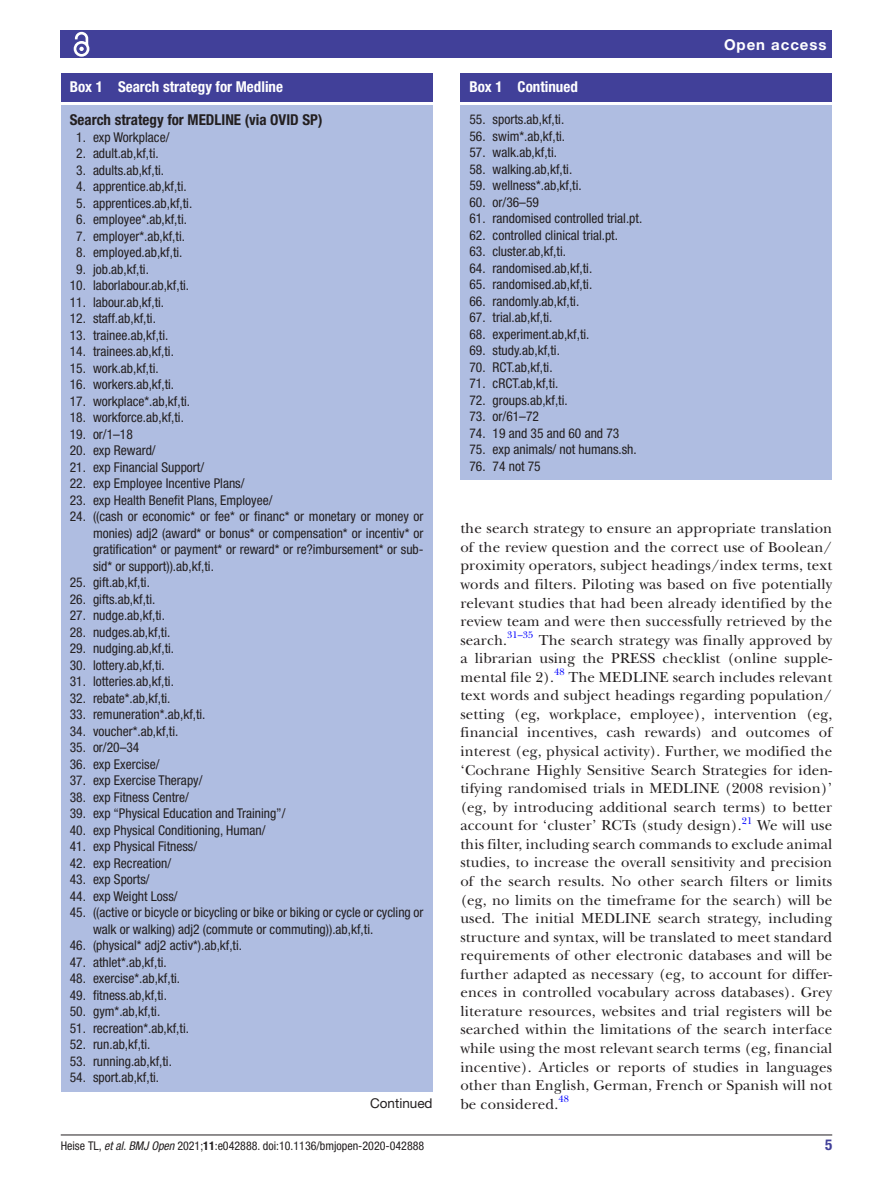
<style>
.page{position:relative;width:893px;height:1191px;background:#fff}
.page>*{position:absolute;margin:0;border:0;box-sizing:border-box;transform-origin:0 0}
.t1{font:15px/18.6px "New Baskerville";letter-spacing:.01em;color:#231f20;text-align:justify}
.t2{font:700 condensed 15px "Helvetica Neue LT Std";color:#fff}
.t3{font:700 condensed 15px "Helvetica Neue LT Std";color:#231f20}
.t4{font:700 15px "Helvetica Neue LT Std";letter-spacing:.065em;color:#fff}
.t5{font:700 condensed 15px "Helvetica Neue LT Std";color:#414099}
.t6{font:condensed 13.5px/16.5px "Helvetica Neue LT Std";color:#231f20;text-align:justify}
.t7{font:13.5px "Helvetica Neue LT Std";color:#231f20}
.t8{font:condensed 12px "Helvetica Neue LT Std";color:#231f20}
.t9{font:9.9px "New Baskerville";color:#00f}
.s1{font-style:italic}
.s2{font-weight:700}
</style>
<div class="page">
<hr style="left:61px;top:1134px;width:771px;height:1px;background:#231f20">
<div style="left:61px;top:31px;width:771px;height:27px;background:#414099"></div>
<svg style="left:73px;top:31px;width:17px;height:26px"></svg>
<div style="left:460px;top:73px;width:372px;height:28px;background:#414099"></div>
<div style="left:460px;top:106px;width:372px;height:374px;background:#afbde1"></div>
<div style="left:61px;top:73px;width:372px;height:28px;background:#414099"></div>
<div style="left:61px;top:106px;width:372px;height:985px;background:#afbde1"></div>
<p class="t2" style="left:70px;top:78px;width:215px">Box 1 Search strategy for Medline</p>
<p class="t3" style="left:70px;top:111px;width:254px">Search strategy for MEDLINE (via OVID SP)</p>
<p class="t6" style="left:76px;top:129px;width:95px">1. exp Workplace/</p>
<p class="t6" style="left:76px;top:145px;width:84px">2. adult.ab,kf,ti.</p>
<p class="t6" style="left:76px;top:162px;width:89px">3. adults.ab,kf,ti.</p>
<p class="t6" style="left:76px;top:178px;width:112px">4. apprentice.ab,kf,ti.</p>
<p class="t6" style="left:76px;top:195px;width:118px">5. apprentices.ab,kf,ti.</p>
<p class="t6" style="left:76px;top:211px;width:112px">6. employee*.ab,kf,ti.</p>
<p class="t6" style="left:76px;top:228px;width:110px">7. employer*.ab,kf,ti.</p>
<p class="t6" style="left:76px;top:244px;width:108px">8. employed.ab,kf,ti.</p>
<p class="t6" style="left:76px;top:261px;width:74px">9. job.ab,kf,ti.</p>
<p class="t6" style="left:70px;top:277px;width:121px">10. laborlabour.ab,kf,ti.</p>
<p class="t6" style="left:70px;top:294px;width:96px">11. labour.ab,kf,ti.</p>
<p class="t6" style="left:70px;top:310px;width:88px">12. staff.ab,kf,ti.</p>
<p class="t6" style="left:70px;top:327px;width:100px">13. trainee.ab,kf,ti.</p>
<p class="t6" style="left:70px;top:343px;width:106px">14. trainees.ab,kf,ti.</p>
<p class="t6" style="left:70px;top:360px;width:90px">15. work.ab,kf,ti.</p>
<p class="t6" style="left:70px;top:376px;width:106px">16. workers.ab,kf,ti.</p>
<p class="t6" style="left:70px;top:393px;width:122px">17. workplace*.ab,kf,ti.</p>
<p class="t6" style="left:70px;top:409px;width:116px">18. workforce.ab,kf,ti.</p>
<p class="t6" style="left:70px;top:426px;width:65px">19. or/1–18</p>
<p class="t6" style="left:70px;top:442px;width:87px">20. exp Reward/</p>
<p class="t6" style="left:70px;top:459px;width:136px">21. exp Financial Support/</p>
<p class="t6" style="left:70px;top:475px;width:176px">22. exp Employee Incentive Plans/</p>
<p class="t6" style="left:70px;top:492px;width:204px">23. exp Health Benefit Plans, Employee/</p>
<p class="t6" style="left:93px;top:508px;width:332px;text-indent:-23px">24. ((cash or economic* or fee* or financ* or monetary or money or monies) adj2 (award* or bonus* or compensation* or incentiv* or gratification* or payment* or reward* or re?imbursement* or sub&shy;sid* or support)).ab,kf,ti.</p>
<p class="t6" style="left:70px;top:574px;width:82px">25. gift.ab,kf,ti.</p>
<p class="t6" style="left:70px;top:591px;width:87px">26. gifts.ab,kf,ti.</p>
<p class="t6" style="left:70px;top:607px;width:97px">27. nudge.ab,kf,ti.</p>
<p class="t6" style="left:70px;top:624px;width:102px">28. nudges.ab,kf,ti.</p>
<p class="t6" style="left:70px;top:640px;width:106px">29. nudging.ab,kf,ti.</p>
<p class="t6" style="left:70px;top:657px;width:96px">30. lottery.ab,kf,ti.</p>
<p class="t6" style="left:70px;top:673px;width:106px">31. lotteries.ab,kf,ti.</p>
<p class="t6" style="left:70px;top:690px;width:102px">32. rebate*.ab,kf,ti.</p>
<p class="t6" style="left:70px;top:706px;width:137px">33. remuneration*.ab,kf,ti.</p>
<p class="t6" style="left:70px;top:723px;width:110px">34. voucher*.ab,kf,ti.</p>
<p class="t6" style="left:70px;top:739px;width:71px">35. or/20–34</p>
<p class="t6" style="left:70px;top:756px;width:91px">36. exp Exercise/</p>
<p class="t6" style="left:70px;top:772px;width:134px">37. exp Exercise Therapy/</p>
<p class="t6" style="left:70px;top:789px;width:121px">38. exp Fitness Centre/</p>
<p class="t6" style="left:70px;top:805px;width:217px">39. exp “Physical Education and Training”/</p>
<p class="t6" style="left:70px;top:822px;width:197px">40. exp Physical Conditioning, Human/</p>
<p class="t6" style="left:70px;top:838px;width:129px">41. exp Physical Fitness/</p>
<p class="t6" style="left:70px;top:855px;width:103px">42. exp Recreation/</p>
<p class="t6" style="left:70px;top:871px;width:81px">43. exp Sports/</p>
<p class="t6" style="left:70px;top:887px;width:109px">44. exp Weight Loss/</p>
<p class="t6" style="left:93px;top:904px;width:332px;text-indent:-23px">45. ((active or bicycle or bicycling or bike or biking or cycle or cycling or walk or walking) adj2 (commute or commuting)).ab,kf,ti.</p>
<p class="t6" style="left:70px;top:937px;width:174px">46. (physical* adj2 activ*).ab,kf,ti.</p>
<p class="t6" style="left:70px;top:953px;width:99px">47. athlet*.ab,kf,ti.</p>
<p class="t6" style="left:70px;top:970px;width:112px">48. exercise*.ab,kf,ti.</p>
<p class="t6" style="left:70px;top:986px;width:99px">49. fitness.ab,kf,ti.</p>
<p class="t6" style="left:70px;top:1003px;width:92px">50. gym*.ab,kf,ti.</p>
<p class="t6" style="left:70px;top:1019px;width:121px">51. recreation*.ab,kf,ti.</p>
<p class="t6" style="left:70px;top:1036px;width:82px">52. run.ab,kf,ti.</p>
<p class="t6" style="left:70px;top:1052px;width:104px">53. running.ab,kf,ti.</p>
<p class="t6" style="left:70px;top:1069px;width:91px">54. sport.ab,kf,ti.</p>
<p class="t7" style="left:370px;top:1094px;width:64px">Continued</p>
<p class="t2" style="left:469px;top:78px;width:110px">Box 1 Continued</p>
<p class="t6" style="left:469px;top:111px;width:96px">55. sports.ab,kf,ti.</p>
<p class="t6" style="left:469px;top:128px;width:97px">56. swim*.ab,kf,ti.</p>
<p class="t6" style="left:469px;top:144px;width:89px">57. walk.ab,kf,ti.</p>
<p class="t6" style="left:469px;top:161px;width:104px">58. walking.ab,kf,ti.</p>
<p class="t6" style="left:469px;top:177px;width:114px">59. wellness*.ab,kf,ti.</p>
<p class="t6" style="left:469px;top:194px;width:71px">60. or/36–59</p>
<p class="t6" style="left:469px;top:210px;width:174px">61. randomised controlled trial.pt.</p>
<p class="t6" style="left:469px;top:227px;width:150px">62. controlled clinical trial.pt.</p>
<p class="t6" style="left:469px;top:243px;width:98px">63. cluster.ab,kf,ti.</p>
<p class="t6" style="left:469px;top:260px;width:124px">64. randomised.ab,kf,ti.</p>
<p class="t6" style="left:469px;top:276px;width:124px">65. randomised.ab,kf,ti.</p>
<p class="t6" style="left:469px;top:293px;width:111px">66. randomly.ab,kf,ti.</p>
<p class="t6" style="left:469px;top:309px;width:85px">67. trial.ab,kf,ti.</p>
<p class="t6" style="left:469px;top:326px;width:122px">68. experiment.ab,kf,ti.</p>
<p class="t6" style="left:469px;top:342px;width:92px">69. study.ab,kf,ti.</p>
<p class="t6" style="left:469px;top:359px;width:85px">70. RCT.ab,kf,ti.</p>
<p class="t6" style="left:469px;top:375px;width:90px">71. cRCT.ab,kf,ti.</p>
<p class="t6" style="left:469px;top:392px;width:100px">72. groups.ab,kf,ti.</p>
<p class="t6" style="left:469px;top:408px;width:71px">73. or/61–72</p>
<p class="t6" style="left:469px;top:425px;width:152px">74. 19 and 35 and 60 and 73</p>
<p class="t6" style="left:469px;top:441px;width:169px">75. exp animals/ not humans.sh.</p>
<p class="t6" style="left:469px;top:458px;width:73px">76. 74 not 75</p>
<p class="t4" style="left:724px;top:35px;width:104px">Open access</p>
<p class="t1" style="left:460px;top:519px;width:373px">the search strategy to ensure an appropriate translation of the review question and the correct use of Boolean/ proximity operators, subject headings/index terms, text words and filters. Piloting was based on five potentially relevant studies that had been already identified by the review team and were then successfully retrieved by the search.</p>
<p class="t9" style="left:507px;top:629px;width:28px">31–35</p>
<p class="t1" style="left:460px;top:630px;width:373px;text-indent:78px">The search strategy was finally approved by a librarian using the PRESS checklist (online supple&shy;mental file 2).</p>
<p class="t9" style="left:554px;top:666px;width:12px">48</p>
<p class="t1" style="left:460px;top:667px;width:373px;text-indent:108px">The MEDLINE search includes relevant text words and subject headings regarding population/ setting (eg, workplace, employee), intervention (eg, financial incentives, cash rewards) and outcomes of interest (eg, physical activity). Further, we modified the ‘Cochrane Highly Sensitive Search Strategies for iden&shy;tifying randomised trials in MEDLINE (2008 revision)’ (eg, by introducing additional search terms) to better account for ‘cluster’ RCTs (study design).<sup>21</sup> We will use this filter, including search commands to exclude animal studies, to increase the overall sensitivity and precision of the search results. No other search filters or limits (eg, no limits on the timeframe for the search) will be used. The initial MEDLINE search strategy, including structure and syntax, will be translated to meet standard requirements of other electronic databases and will be further adapted as necessary (eg, to account for differ&shy;ences in controlled vocabulary across databases). Grey literature resources, websites and trial registers will be searched within the limitations of the search interface while using the most relevant search terms (eg, financial incentive). Articles or reports of studies in languages other than English, German, French or Spanish will not be considered.<sup>48</sup></p>
<p class="t8" style="left:61px;top:1138px;width:365px">Heise TL, <span class="s1">et al</span>. <span class="s1">BMJ Open</span> 2021;<span class="s2">11</span>:e042888. doi:10.1136/bmjopen-2020-042888</p>
<p class="t5" style="left:825px;top:1135px;width:9px">5</p>
</div>
